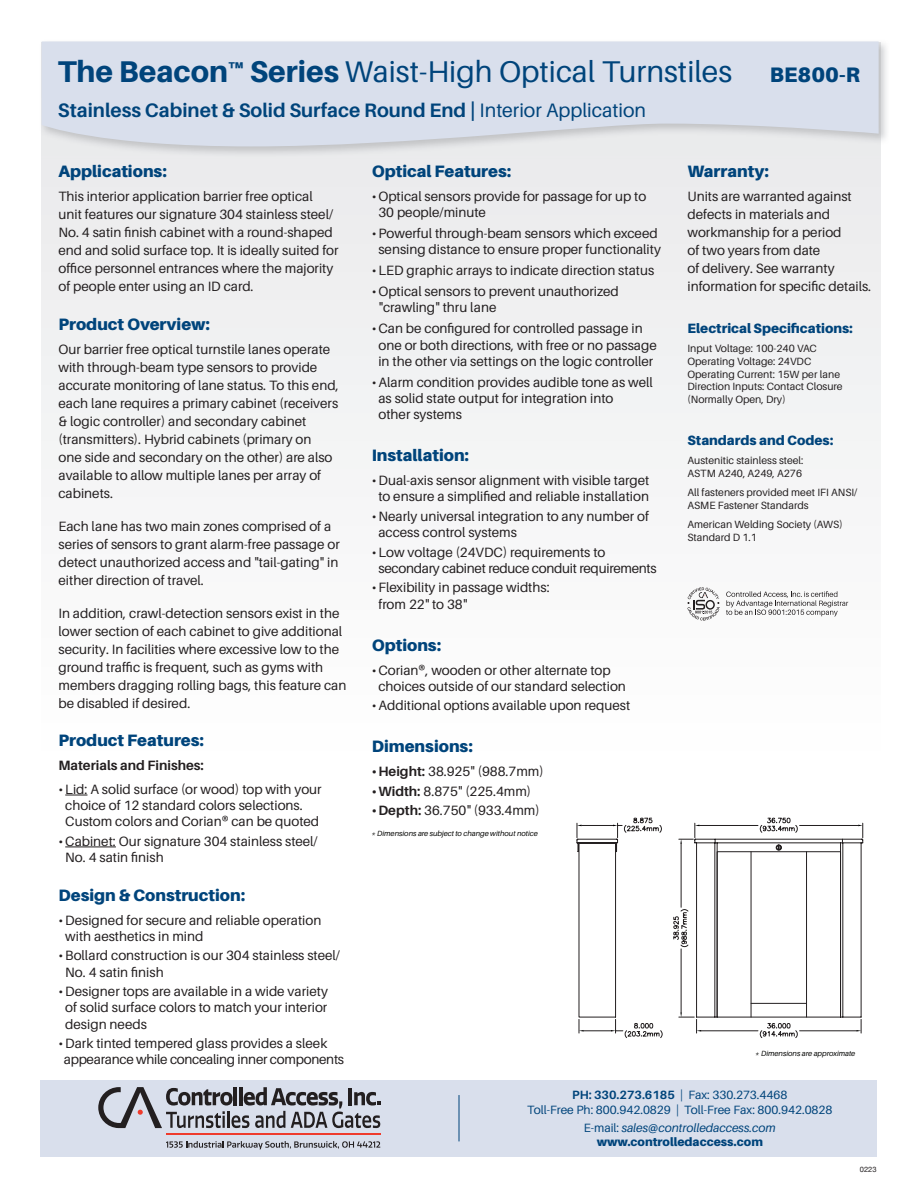
<style>
.page{position:relative;width:918px;height:1188px;background:#fff}
.page>*{position:absolute;margin:0;border:0;box-sizing:border-box;transform-origin:0 0}
.t1{font:30px "Aileron";color:#00447b}
.t2{font:900 21px "Aileron";color:#00447b}
.t3{font:700 19.5px "Aileron";color:#00447b}
.t4{font:900 16.5px "Aileron";color:#00447b}
.t5{font:13.5px/18px "Aileron";color:#231f20}
.t6{font:13.5px/16.2px "Aileron";letter-spacing:-.02em;color:#231f20}
.t7{font:900 13.5px "Aileron";color:#00447b}
.t8{font:700 13.5px "Aileron";color:#231f20}
.t9{font:12px/14.4px "Aileron";color:#00447b;text-align:center}
.t10{font:italic 12px/14.4px "Aileron";color:#00447b;text-align:center}
.t11{font:10.5px/12.6px "Aileron";color:#231f20}
.t12{font:italic 7.5px "Aileron";color:#040503}
.t13{font:7.5px "Helvetica Neue";color:#231f20}
.s1{font-weight:800}
.s2{font-weight:400}
.s3{font-weight:700}
.s4{font-style:normal}
.s5{font-weight:900;font-style:normal}
</style>
<div class="page">
<div style="left:42px;top:158px;width:838px;height:604px;background:#f4f5f5"></div>
<svg style="left:42px;top:41px;width:837px;height:105px;background:#d9deea"></svg>
<div style="left:40px;top:1080px;width:838px;height:76px;background:#d9dfec"></div>
<hr style="left:459px;top:1095px;width:1px;height:46px;background:#00447b">
<svg style="left:166px;top:1141px;width:214px;height:8px"></svg>
<hr style="left:166px;top:1134px;width:214px;height:1px;background:#ef3b2c">
<svg style="left:98px;top:1087px;width:282px;height:41px"></svg>
<svg style="left:65px;top:795px;width:22px;height:1px"></svg>
<hr style="left:65px;top:847px;width:51px;height:1px;background:#231f20">
<svg style="left:807px;top:823px;width:56px;height:211px"></svg>
<svg style="left:576px;top:817px;width:231px;height:221px"></svg>
<svg style="left:726px;top:591px;width:122px;height:25px"></svg>
<svg style="left:687px;top:587px;width:33px;height:33px"></svg>
<p class="t1" style="left:58px;top:55px;width:676px"><span class="s1">The Beacon™ Series</span> Waist-High Optical Turnstiles</p>
<p class="t2" style="left:770px;top:63px;width:92px">BE800-R</p>
<p class="t3" style="left:58px;top:100px;width:590px">Stainless Cabinet &amp; Solid Surface Round End | <span class="s2">Interior Application</span></p>
<p class="t4" style="left:58px;top:161px;width:110px">Applications:</p>
<p class="t5" style="left:58px;top:187px;width:282px">This interior application barrier free optical unit features our signature 304 stainless steel/ No. 4 satin finish cabinet with a round-shaped end and solid surface top. It is ideally suited for office personnel entrances where the majority of people enter using an ID card.</p>
<p class="t4" style="left:58px;top:314px;width:153px">Product Overview:</p>
<p class="t5" style="left:58px;top:340px;width:282px">Our barrier free optical turnstile lanes operate with through-beam type sensors to provide accurate monitoring of lane status. To this end, each lane requires a primary cabinet (receivers &amp; logic controller) and secondary cabinet (transmitters). Hybrid cabinets (primary on<br>one side and secondary on the other) are also available to allow multiple lanes per array of cabinets.</p>
<p class="t5" style="left:58px;top:517px;width:283px">Each lane has two main zones comprised of a series of sensors to grant alarm-free passage or detect unauthorized access and "tail-gating" in either direction of travel.</p>
<p class="t5" style="left:58px;top:604px;width:290px">In addition, crawl-detection sensors exist in the lower section of each cabinet to give additional security. In facilities where excessive low to the ground traffic is frequent, such as gyms with members dragging rolling bags, this feature can be disabled if desired.</p>
<p class="t4" style="left:58px;top:730px;width:147px">Product Features:</p>
<p class="t8" style="left:58px;top:757px;width:147px">Materials and Finishes:</p>
<p class="t5" style="left:65px;top:781px;width:258px;line-height:16.2px;text-indent:-7px">•Lid: A solid surface (or wood) top with your choice of 12 standard colors selections.<br>Custom colors and Corian® can be quoted</p>
<p class="t5" style="left:65px;top:833px;width:254px;line-height:16.2px;text-indent:-7px">•Cabinet: Our signature 304 stainless steel/<br>No. 4 satin finish</p>
<p class="t4" style="left:58px;top:885px;width:188px">Design &amp; Construction:</p>
<p class="t5" style="left:65px;top:912px;width:258px;line-height:16.2px;text-indent:-7px">•Designed for secure and reliable operation with aesthetics in mind</p>
<p class="t5" style="left:65px;top:948px;width:276px;line-height:16.2px;text-indent:-7px">•Bollard construction is our 304 stainless steel/<br>No. 4 satin finish</p>
<p class="t5" style="left:65px;top:984px;width:264px;line-height:16.2px;text-align:justify;text-indent:-7px">•Designer tops are available in a wide variety of solid surface colors to match your interior design needs</p>
<p class="t5" style="left:58px;top:1035px;width:270px">•Dark tinted tempered glass provides a sleek</p>
<p class="t6" style="left:64px;top:1052px;width:282px">appearance while concealing inner components</p>
<p class="t4" style="left:372px;top:161px;width:141px">Optical Features:</p>
<p class="t5" style="left:378px;top:188px;width:269px;line-height:16.2px;text-indent:-7px">•Optical sensors provide for passage for up to<br>30 people/minute</p>
<p class="t5" style="left:372px;top:225px;width:291px;line-height:16.2px;text-align:center">•Powerful through-beam sensors which exceed sensing distance to ensure proper functionality</p>
<p class="t5" style="left:372px;top:262px;width:284px">•LED graphic arrays to indicate direction status</p>
<p class="t5" style="left:378px;top:284px;width:242px;line-height:16.2px;text-indent:-7px">•Optical sensors to prevent unauthorized "crawling" thru lane</p>
<p class="t5" style="left:378px;top:321px;width:280px;line-height:16.2px;text-indent:-7px">•Can be configured for controlled passage in one or both directions, with free or no passage in the other via settings on the logic controller</p>
<p class="t5" style="left:378px;top:374px;width:276px;line-height:16.2px;text-indent:-7px">•Alarm condition provides audible tone as well as solid state output for integration into<br>other systems</p>
<p class="t4" style="left:372px;top:446px;width:99px">Installation:</p>
<p class="t5" style="left:372px;top:473px;width:279px;line-height:16.2px;text-align:center">•Dual-axis sensor alignment with visible target to ensure a simplified and reliable installation</p>
<p class="t5" style="left:378px;top:508px;width:272px;line-height:16.2px;text-indent:-7px">•Nearly universal integration to any number of access control systems</p>
<p class="t6" style="left:378px;top:544px;width:280px;text-indent:-7px">•Low voltage (24VDC) requirements to secondary cabinet reduce conduit requirements</p>
<p class="t5" style="left:378px;top:580px;width:173px;line-height:16.2px;text-indent:-7px">•Flexibility in passage widths: from 22" to 38"</p>
<p class="t4" style="left:372px;top:635px;width:71px">Options:</p>
<p class="t5" style="left:378px;top:662px;width:249px;line-height:16.2px;text-indent:-7px">•Corian®, wooden or other alternate top choices outside of our standard selection</p>
<p class="t5" style="left:372px;top:697px;width:260px">•Additional options available upon request</p>
<p class="t4" style="left:372px;top:737px;width:103px">Dimensions:</p>
<p class="t5" style="left:372px;top:763px;width:173px"><span class="s3">•Height:</span> 38.925" (988.7mm)</p>
<p class="t5" style="left:372px;top:782px;width:161px"><span class="s3">•Width:</span> 8.875" (225.4mm)</p>
<p class="t5" style="left:372px;top:802px;width:170px"><span class="s3">•Depth:</span> 36.750" (933.4mm)</p>
<p class="t12" style="left:372px;top:830px;width:168px">* Dimensions are subject to change without notice</p>
<p class="t4" style="left:687px;top:161px;width:83px">Warranty:</p>
<p class="t5" style="left:687px;top:187px;width:185px">Units are warranted against defects in materials and workmanship for a period<br>of two years from date<br>of delivery. See warranty information for specific details.</p>
<p class="t7" style="left:687px;top:320px;width:167px">Electrical Specifications:</p>
<p class="t11" style="left:687px;top:343px;width:131px">Input Voltage: 100-240 VAC</p>
<p class="t11" style="left:687px;top:355px;width:125px">Operating Voltage: 24VDC</p>
<p class="t11" style="left:687px;top:368px;width:154px">Operating Current: 15W per lane</p>
<p class="t11" style="left:687px;top:380px;width:157px">Direction Inputs: Contact Closure</p>
<p class="t11" style="left:687px;top:393px;width:100px">(Normally Open, Dry)</p>
<p class="t7" style="left:687px;top:432px;width:147px">Standards and Codes:</p>
<p class="t11" style="left:687px;top:454px;width:118px">Austenitic stainless steel:</p>
<p class="t11" style="left:687px;top:467px;width:116px">ASTM A240, A249, A276</p>
<p class="t11" style="left:687px;top:487px;width:171px">All fasteners provided meet IFI ANSI/<br>ASME Fastener Standards</p>
<p class="t11" style="left:687px;top:519px;width:157px">American Welding Society (AWS)</p>
<p class="t11" style="left:687px;top:531px;width:71px">Standard D 1.1</p>
<p class="t12" style="left:756px;top:1049px;width:101px">* Dimensions are approximate</p>
<p class="t9" style="left:527px;top:1088px;width:307px"><span class="s3">PH: 330.273.6185</span> | Fax: 330.273.4468<br>Toll-Free Ph: 800.942.0829 | Toll-Free Fax: 800.942.0828</p>
<p class="t10" style="left:584px;top:1120px;width:194px"><span class="s4">E-mail:</span> sales@controlledaccess.com <span class="s5">www.controlledaccess.com</span></p>
<p class="t13" style="left:860px;top:1164px;width:18px">0223</p>
</div>
